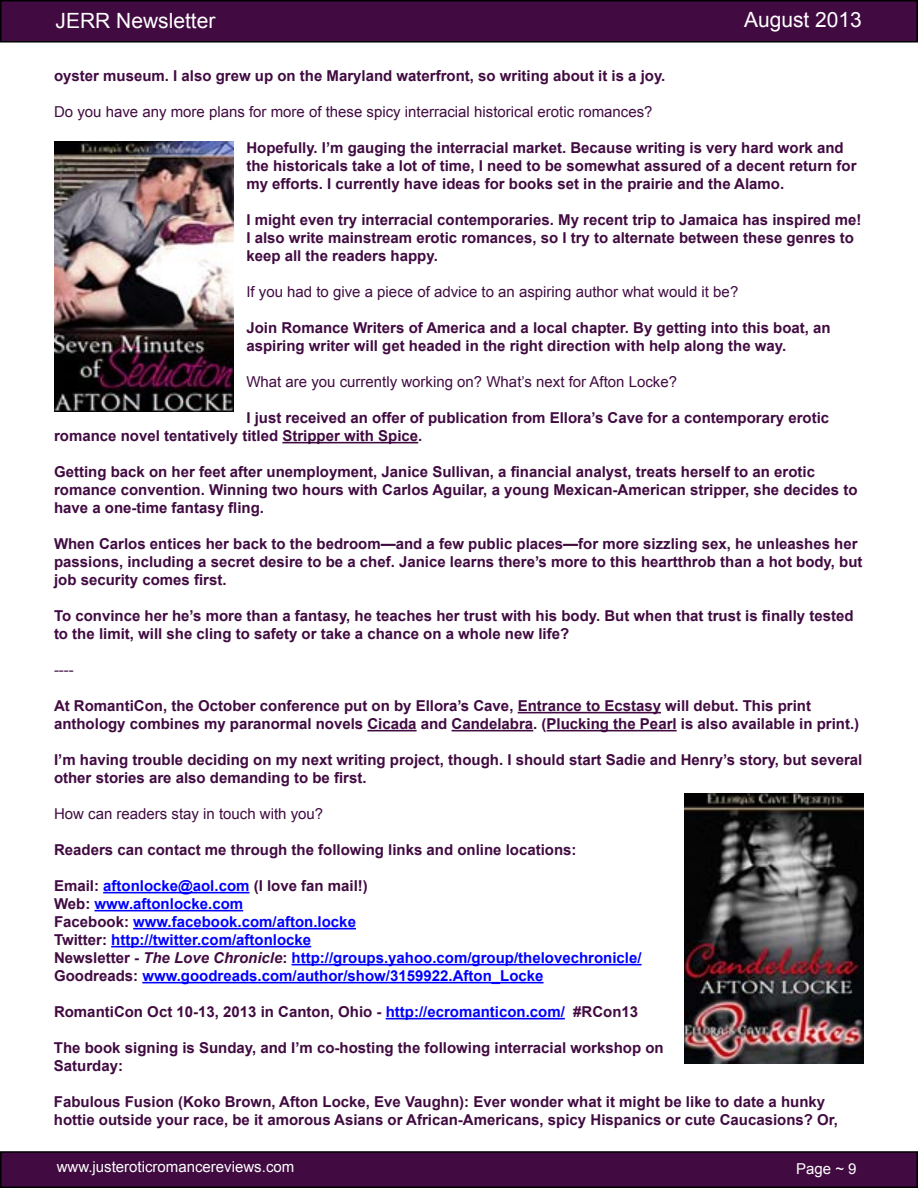
<style>
.page{position:relative;width:918px;height:1188px;background:#fff}
.page>*{position:absolute;margin:0;border:0;box-sizing:border-box;transform-origin:0 0}
.t1{font:21px "Arial";color:#fff}
.t2{font:700 15px/18px "Arial";color:#410b41}
.t3{font:700 15px/18px "Arial";color:#00f}
.t4{font:15px "Arial";color:#410b41}
.t5{font:15px "Arial";color:#fff}
.s1{color:#410b41}
.s2{font-style:italic;color:#410b41}
.s3{color:#00f}
</style>
<div class="page">
<div style="left:1px;top:1px;width:916px;height:41px;background:#410b41"></div>
<div style="left:0;top:0;width:918px;height:43px;border:2px solid #000"></div>
<div style="left:1px;top:1152px;width:916px;height:35px;background:#410b41"></div>
<div style="left:0;top:1151px;width:918px;height:37px;border:2px solid #000"></div>
<hr style="left:282px;top:442px;width:136px;height:1px;background:#410b41">
<hr style="left:518px;top:712px;width:143px;height:1px;background:#410b41">
<hr style="left:367px;top:730px;width:50px;height:1px;background:#410b41">
<hr style="left:452px;top:730px;width:81px;height:1px;background:#410b41">
<hr style="left:547px;top:730px;width:130px;height:1px;background:#410b41">
<hr style="left:103px;top:892px;width:147px;height:1px;background:#00f">
<hr style="left:95px;top:910px;width:148px;height:1px;background:#00f">
<hr style="left:133px;top:928px;width:223px;height:1px;background:#00f">
<hr style="left:111px;top:946px;width:200px;height:1px;background:#00f">
<hr style="left:292px;top:964px;width:350px;height:1px;background:#00f">
<hr style="left:142px;top:982px;width:402px;height:1px;background:#00f">
<hr style="left:386px;top:1018px;width:179px;height:1px;background:#00f">
<img style="left:54px;top:141px;width:180px;height:270px">
<img style="left:684px;top:794px;width:180px;height:270px">
<h1 class="t1" style="left:56px;top:7px;width:161px">JERR Newsletter</h1>
<h1 class="t1" style="left:744px;top:6px;width:119px">August 2013</h1>
<p class="t2" style="left:54px;top:67px;width:613px">oyster museum. I also grew up on the Maryland waterfront, so writing about it is a joy.</p>
<p class="t4" style="left:54px;top:102px;width:600px">Do you have any more plans for more of these spicy interracial historical erotic romances?</p>
<p class="t2" style="left:246px;top:139px;width:612px">Hopefully. I’m gauging the interracial market. Because writing is very hard work and the historicals take a lot of time, I need to be somewhat assured of a decent return for my efforts. I currently have ideas for books set in the prairie and the Alamo.</p>
<p class="t2" style="left:246px;top:211px;width:617px">I might even try interracial contemporaries. My recent trip to Jamaica has inspired me!<br>I also write mainstream erotic romances, so I try to alternate between these genres to keep all the readers happy.</p>
<p class="t4" style="left:246px;top:282px;width:493px">If you had to give a piece of advice to an aspiring author what would it be?</p>
<p class="t2" style="left:246px;top:319px;width:586px">Join Romance Writers of America and a local chapter. By getting into this boat, an aspiring writer will get headed in the right direction with help along the way.</p>
<p class="t4" style="left:246px;top:372px;width:432px">What are you currently working on? What’s next for Afton Locke?</p>
<p class="t2" style="left:54px;top:409px;width:777px;text-indent:192px">I just received an offer of publication from Ellora’s Cave for a contemporary erotic romance novel tentatively titled Stripper with Spice.</p>
<p class="t2" style="left:54px;top:463px;width:805px">Getting back on her feet after unemployment, Janice Sullivan, a financial analyst, treats herself to an erotic romance convention. Winning two hours with Carlos Aguilar, a young Mexican-American stripper, she decides to have a one-time fantasy fling.</p>
<p class="t2" style="left:54px;top:535px;width:810px">When Carlos entices her back to the bedroom—and a few public places—for more sizzling sex, he unleashes her passions, including a secret desire to be a chef. Janice learns there’s more to this heartthrob than a hot body, but job security comes first.</p>
<p class="t2" style="left:54px;top:607px;width:801px">To convince her he’s more than a fantasy, he teaches her trust with his body. But when that trust is finally tested to the limit, will she cling to safety or take a chance on a whole new life?</p>
<p class="t4" style="left:54px;top:660px;width:21px">----</p>
<p class="t2" style="left:54px;top:697px;width:807px">At RomantiCon, the October conference put on by Ellora’s Cave, Entrance to Ecstasy will debut. This print anthology combines my paranormal novels Cicada and Candelabra. (Plucking the Pearl is also available in print.)</p>
<p class="t2" style="left:54px;top:751px;width:810px">I’m having trouble deciding on my next writing project, though. I should start Sadie and Henry’s story, but several other stories are also demanding to be first.</p>
<p class="t4" style="left:54px;top:804px;width:271px">How can readers stay in touch with you?</p>
<p class="t2" style="left:54px;top:841px;width:524px">Readers can contact me through the following links and online locations:</p>
<p class="t3" style="left:54px;top:877px;width:589px"><span class="s1">Email:</span> aftonlocke@aol.com <span class="s1">(I love fan mail!)<br>Web:</span> www.aftonlocke.com<br><span class="s1">Facebook:</span> www.facebook.com/afton.locke<br><span class="s1">Twitter:</span> http://twitter.com/aftonlocke<br><span class="s1">Newsletter -</span> <span class="s2">The Love Chronicle</span><span class="s1">:</span> http://groups.yahoo.com/group/thelovechronicle/ <span class="s1">Goodreads:</span> www.goodreads.com/author/show/3159922.Afton_Locke</p>
<p class="t2" style="left:54px;top:1003px;width:586px">RomantiCon Oct 10-13, 2013 in Canton, Ohio - <span class="s3">http://ecromanticon.com/</span> #RCon13</p>
<p class="t2" style="left:54px;top:1039px;width:611px">The book signing is Sunday, and I’m co-hosting the following interracial workshop on<br>Saturday:</p>
<p class="t2" style="left:54px;top:1093px;width:786px">Fabulous Fusion (Koko Brown, Afton Locke, Eve Vaughn): Ever wonder what it might be like to date a hunky hottie outside your race, be it amorous Asians or African-Americans, spicy Hispanics or cute Caucasions? Or,</p>
<p class="t5" style="left:57px;top:1157px;width:239px">www.justeroticromancereviews.com</p>
<p class="t5" style="left:796px;top:1159px;width:62px">Page ~ 9</p>
</div>
